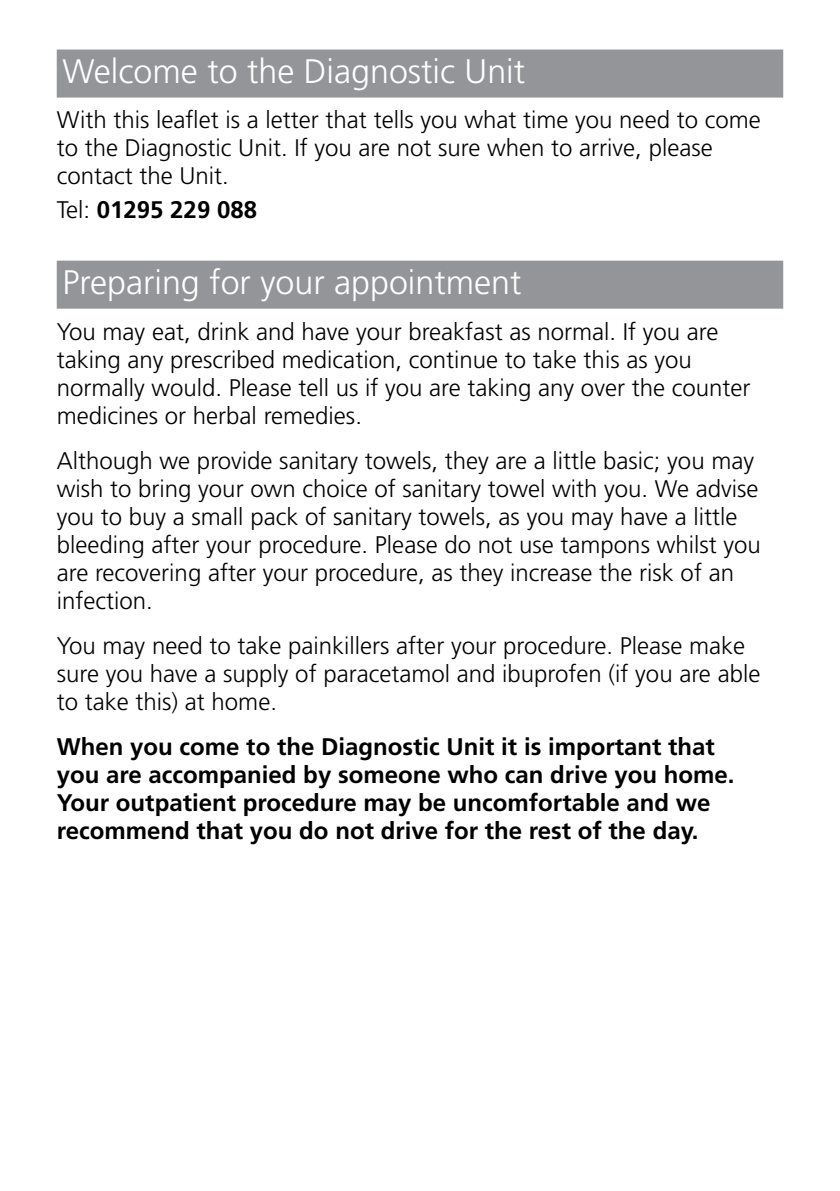
<style>
.page{position:relative;width:840px;height:1191px;background:#fff}
.page>*{position:absolute;margin:0;border:0;box-sizing:border-box;transform-origin:0 0}
.t1{font:300 34px "Frutiger";color:#fff}
.t2{font:300 24px/28px "Frutiger";color:#000}
.t3{font:700 24px/28px "Frutiger";color:#000}
.s1{font-weight:300}
</style>
<div class="page">
<div style="left:57px;top:50px;width:725px;height:48px;background:#939598"></div>
<div style="left:57px;top:261px;width:725px;height:48px;background:#939598"></div>
<h1 class="t1" style="left:62px;top:52px;width:464px">Welcome to the Diagnostic Unit</h1>
<p class="t2" style="left:57px;top:106px;width:705px">With this leaflet is a letter that tells you what time you need to come to the Diagnostic Unit. If you are not sure when to arrive, please contact the Unit.</p>
<p class="t3" style="left:57px;top:196px;width:202px"><span class="s1">Tel:</span> 01295 229 088</p>
<h1 class="t1" style="left:62px;top:263px;width:460px">Preparing for your appointment</h1>
<p class="t2" style="left:57px;top:317px;width:694px">You may eat, drink and have your breakfast as normal. If you are taking any prescribed medication, continue to take this as you normally would. Please tell us if you are taking any over the counter medicines or herbal remedies.</p>
<p class="t2" style="left:57px;top:446px;width:705px">Although we provide sanitary towels, they are a little basic; you may wish to bring your own choice of sanitary towel with you. We advise you to buy a small pack of sanitary towels, as you may have a little bleeding after your procedure. Please do not use tampons whilst you are recovering after your procedure, as they increase the risk of an infection.</p>
<p class="t2" style="left:57px;top:631px;width:704px">You may need to take painkillers after your procedure. Please make sure you have a supply of paracetamol and ibuprofen (if you are able to take this) at home.</p>
<p class="t3" style="left:57px;top:732px;width:679px">When you come to the Diagnostic Unit it is important that you are accompanied by someone who can drive you home.<br>Your outpatient procedure may be uncomfortable and we recommend that you do not drive for the rest of the day.</p>
</div>
